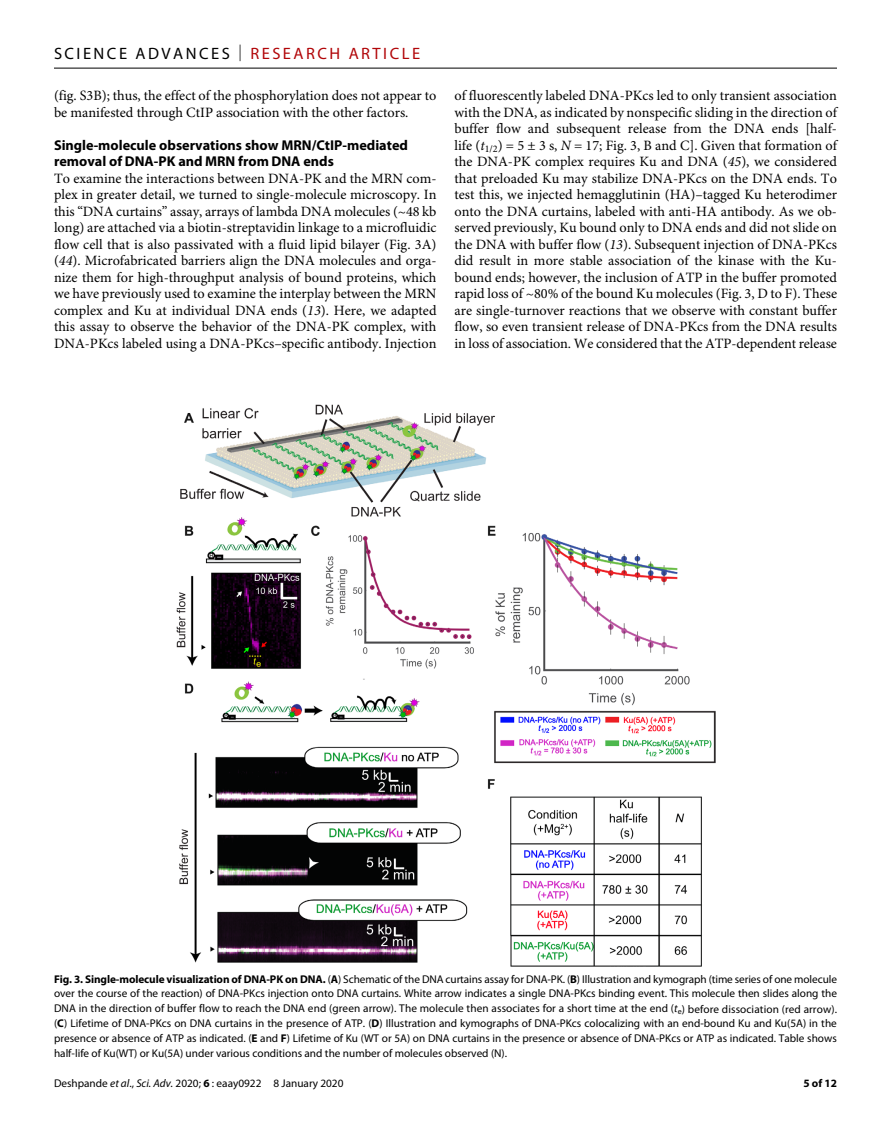
<style>
.page{position:relative;width:891px;height:1134px;background:#fff}
.page>*{position:absolute;margin:0;border:0;box-sizing:border-box;transform-origin:0 0}
.t1{font:16.5px "Myriad Pro";letter-spacing:.15em;color:#000}
.t2{font:14.25px/16.5px "Minion Pro";color:#000;text-align:justify}
.t3{font:700 14.25px/16.5px "Myriad Pro";color:#000}
.t4{font:11.25px/15px "Myriad Pro";color:#000;text-align:justify}
.t5{font:700 11.25px "Myriad Pro";color:#000}
.s1{font-weight:300}
.s2{color:#b10508}
.s3{font-style:italic}
.s4{font-weight:700}
</style>
<div class="page">
<hr style="left:54px;top:68px;width:783px;height:1px;background:#000">
<img style="left:176px;top:404px;width:540px;height:562px">
<p class="t1" style="left:54px;top:40px;width:368px">SCIENCE ADVANCES <span class="s1">|</span> <span class="s2">RESEARCH ARTICLE</span></p>
<p class="t2" style="left:54px;top:89px;width:384px">(fig. S3B); thus, the effect of the phosphorylation does not appear to be manifested through CtIP association with the other factors.</p>
<p class="t3" style="left:54px;top:135px;width:356px">Single-molecule observations show MRN/CtIP-mediated removal of DNA-PK and MRN from DNA ends</p>
<p class="t2" style="left:54px;top:171px;width:384px">To examine the interactions between DNA-PK and the MRN com&shy;plex in greater detail, we turned to single-molecule microscopy. In this “DNA curtains” assay, arrays of lambda DNA molecules (~48 kb long) are attached via a biotin-streptavidin linkage to a microfluidic flow cell that is also passivated with a fluid lipid bilayer (Fig. 3A) (<span class="s3">44</span>). Microfabricated barriers align the DNA molecules and orga&shy;nize them for high-throughput analysis of bound proteins, which we have previously used to examine the interplay between the MRN complex and Ku at individual DNA ends (<span class="s3">13</span>). Here, we adapted this assay to observe the behavior of the DNA-PK complex, with DNA-PKcs labeled using a DNA-PKcs–specific antibody. Injection</p>
<p class="t2" style="left:454px;top:89px;width:384px">of fluorescently labeled DNA-PKcs led to only transient association with the DNA, as indicated by nonspecific sliding in the direction of buffer flow and subsequent release from the DNA ends [half&shy;life (<span class="s3">t</span><sub>1/2</sub>) = 5 ± 3 s, <span class="s3">N</span> = 17; Fig. 3, B and C]. Given that formation of the DNA-PK complex requires Ku and DNA (<span class="s3">45</span>), we considered that preloaded Ku may stabilize DNA-PKcs on the DNA ends. To test this, we injected hemagglutinin (HA)–tagged Ku heterodimer onto the DNA curtains, labeled with anti-HA antibody. As we ob&shy;served previously, Ku bound only to DNA ends and did not slide on the DNA with buffer flow (<span class="s3">13</span>). Subsequent injection of DNA-PKcs did result in more stable association of the kinase with the Ku&shy;bound ends; however, the inclusion of ATP in the buffer promoted rapid loss of ~80% of the bound Ku molecules (Fig. 3, D to F). These are single-turnover reactions that we observe with constant buffer flow, so even transient release of DNA-PKcs from the DNA results in loss of association. We considered that the ATP-dependent release</p>
<p class="t4" style="left:54px;top:971px;width:785px"><span class="s4">Fig. 3. Single-molecule visualization of DNA-PK on DNA.</span> (<span class="s4">A</span>) Schematic of the DNA curtains assay for DNA-PK. (<span class="s4">B</span>) Illustration and kymograph (time series of one molecule over the course of the reaction) of DNA-PKcs injection onto DNA curtains. White arrow indicates a single DNA-PKcs binding event. This molecule then slides along the DNA in the direction of buffer flow to reach the DNA end (green arrow). The molecule then associates for a short time at the end (<span class="s3">t</span><sub>e</sub>) before dissociation (red arrow). (<span class="s4">C</span>) Lifetime of DNA-PKcs on DNA curtains in the presence of ATP. (<span class="s4">D</span>) Illustration and kymographs of DNA-PKcs colocalizing with an end-bound Ku and Ku(5A) in the presence or absence of ATP as indicated. (<span class="s4">E</span> and <span class="s4">F</span>) Lifetime of Ku (WT or 5A) on DNA curtains in the presence or absence of DNA-PKcs or ATP as indicated. Table shows half-life of Ku(WT) or Ku(5A) under various conditions and the number of molecules observed (N).</p>
<p class="t4" style="left:54px;top:1076px;width:291px">Deshpande <span class="s3">et al</span>., <span class="s3">Sci. Adv.</span> 2020; <span class="s4">6</span> : eaay0922 8 January 2020</p>
<p class="t5" style="left:803px;top:1074px;width:35px">5 of 12</p>
</div>
